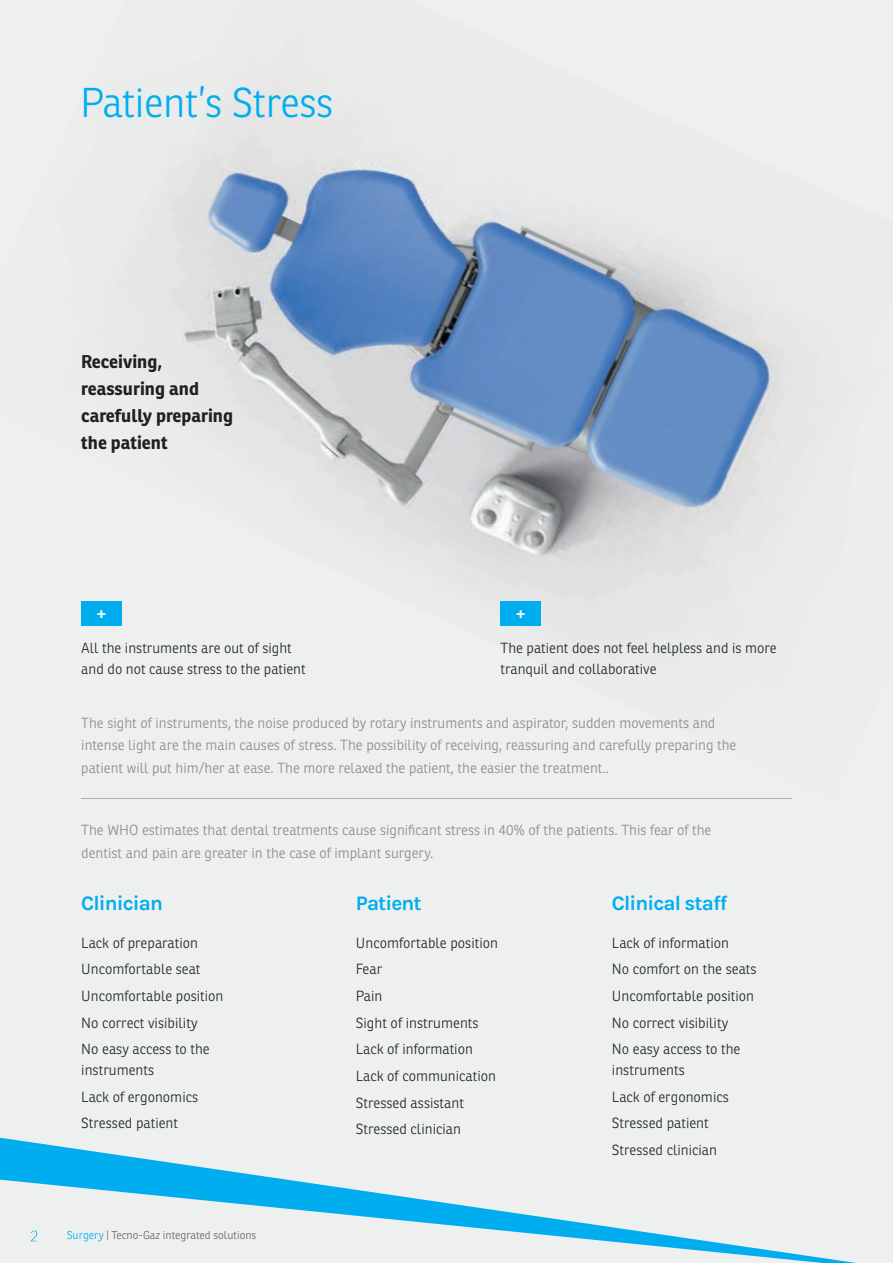
<style>
.page{position:relative;width:893px;height:1263px;background:#eef0ef}
.page>*{position:absolute;margin:0;border:0;box-sizing:border-box;transform-origin:0 0}
.t1{font:300 40.5px "Ronnia";letter-spacing:-.01em;color:#00aeef}
.t2{font:20.7px "Karla";letter-spacing:-.04em;color:#00aeef}
.t3{font:700 18px/27px "Ronnia";color:#231f20}
.t4{font:15.9px "Karla";color:#fff}
.t5{font:300 14.25px/26.7px "Ronnia";color:#22272e}
.t6{font:300 14.25px/22.5px "Ronnia";color:#8a8c8f}
.t7{font:300 11.1px "Ronnia";color:#64656a}
.s1{color:#00aeef}
</style>
<div class="page">
<img style="left:398px;top:42px;width:212px;height:227px">
<img style="left:610px;top:232px;width:135px;height:190px">
<img style="left:693px;top:301px;width:117px;height:123px">
<img style="left:140px;top:161px;width:258px;height:227px">
<img style="left:293px;top:269px;width:339px;height:153px">
<img style="left:527px;top:422px;width:271px;height:204px">
<img style="left:81px;top:388px;width:446px;height:238px">
<svg style="left:0;top:1138px;width:856px;height:125px"></svg>
<div style="left:81px;top:601px;width:41px;height:24px;background:#00aeef"></div>
<hr style="left:81px;top:798px;width:711px;height:1px;background:#aeafb3">
<div style="left:501px;top:601px;width:40px;height:24px;background:#00aeef"></div>
<svg style="left:31px;top:1230px;width:7px;height:11px"></svg>
<h1 class="t1" style="left:80px;top:78px;width:255px">Patient’s Stress</h1>
<p class="t3" style="left:81px;top:348px;width:153px">Receiving, reassuring and carefully preparing the patient</p>
<p class="t4" style="left:97px;top:602px;width:10px">+</p>
<p class="t5" style="left:81px;top:638px;width:226px;line-height:21px">All the instruments are out of sight and do not cause stress to the patient</p>
<p class="t4" style="left:516px;top:602px;width:10px">+</p>
<p class="t5" style="left:501px;top:638px;width:278px;line-height:21px">The patient does not feel helpless and is more tranquil and collaborative</p>
<p class="t6" style="left:81px;top:711px;width:657px">The sight of instruments, the noise produced by rotary instruments and aspirator, sudden movements and intense light are the main causes of stress. The possibility of receiving, reassuring and carefully preparing the patient will put him/her at ease. The more relaxed the patient, the easier the treatment..</p>
<p class="t6" style="left:81px;top:819px;width:632px">The WHO estimates that dental treatments cause significant stress in 40% of the patients. This fear of the dentist and pain are greater in the case of implant surgery.</p>
<h2 class="t2" style="left:81px;top:890px;width:83px">Clinician</h2>
<h2 class="t2" style="left:356px;top:890px;width:67px">Patient</h2>
<h2 class="t2" style="left:612px;top:890px;width:117px">Clinical staff</h2>
<p class="t5" style="left:81px;top:929px;width:144px">Lack of preparation<br>Uncomfortable seat<br>Uncomfortable position<br>No correct visibility<br>No easy access to the</p>
<p class="t5" style="left:81px;top:1056px;width:118px">instruments<br>Lack of ergonomics<br>Stressed patient</p>
<p class="t7" style="left:67px;top:1228px;width:191px"><span class="s1">Surgery</span> | Tecno-Gaz integrated solutions</p>
<p class="t5" style="left:356px;top:929px;width:144px">Uncomfortable position<br>Fear<br>Pain<br>Sight of instruments<br>Lack of information<br>Lack of communication<br>Stressed assistant<br>Stressed clinician</p>
<p class="t5" style="left:612px;top:929px;width:146px">Lack of information<br>No comfort on the seats<br>Uncomfortable position<br>No correct visibility<br>No easy access to the</p>
<p class="t5" style="left:612px;top:1056px;width:118px">instruments<br>Lack of ergonomics<br>Stressed patient<br>Stressed clinician</p>
</div>
